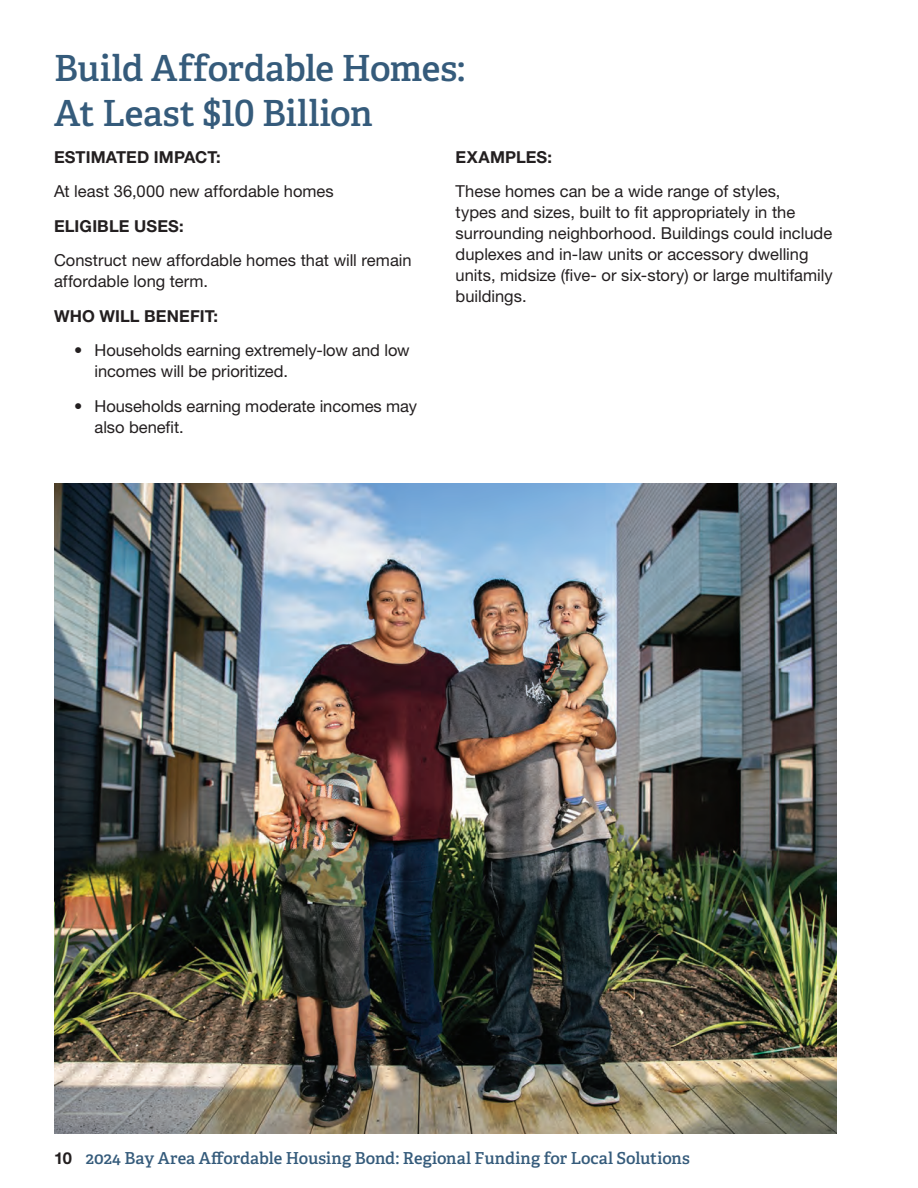
<style>
.page{position:relative;width:918px;height:1188px;background:#fff}
.page>*{position:absolute;margin:0;border:0;box-sizing:border-box;transform-origin:0 0}
.h1_Chapter_Title{font:600 36px/45px "Adelle";letter-spacing:-.015em;color:#355b7b}
.t1{font:16.5px/21px "Helvetica Neue LT Std";color:#231f20}
.t2{font:600 16.5px "Adelle";color:#355b7b}
.h4_Chapter_Divider_CAP_Bold{font:700 16.5px "Helvetica Neue LT Std";letter-spacing:.005em;color:#231f20}
.s1{font-family:"Helvetica Neue LT Std";font-weight:700;color:#231f20}
</style>
<div class="page">
<img style="left:54px;top:484px;width:783px;height:650px">
<h1 class="h1_Chapter_Title" style="left:54px;top:46px;width:413px">Build Affordable Homes:<br>At Least $10 Billion</h1>
<h2 class="h4_Chapter_Divider_CAP_Bold" style="left:54px;top:147px;width:168px">ESTIMATED IMPACT:</h2>
<p class="t1" style="left:54px;top:181px;width:281px">At least 36,000 new affordable homes</p>
<h2 class="h4_Chapter_Divider_CAP_Bold" style="left:54px;top:216px;width:131px">ELIGIBLE USES:</h2>
<p class="t1" style="left:54px;top:250px;width:359px">Construct new affordable homes that will remain affordable long term.</p>
<h2 class="h4_Chapter_Divider_CAP_Bold" style="left:54px;top:306px;width:166px">WHO WILL BENEFIT:</h2>
<p class="t1" style="left:94px;top:340px;width:317px;text-indent:-20px">• Households earning extremely-low and low incomes will be prioritized.</p>
<p class="t1" style="left:94px;top:395px;width:324px;text-indent:-20px">• Households earning moderate incomes may also benefit.</p>
<h2 class="h4_Chapter_Divider_CAP_Bold" style="left:456px;top:147px;width:98px">EXAMPLES:</h2>
<p class="t1" style="left:456px;top:181px;width:379px">These homes can be a wide range of styles,<br>types and sizes, built to fit appropriately in the surrounding neighborhood. Buildings could include duplexes and in-law units or accessory dwelling units, midsize (five- or six-story) or large multifamily buildings.</p>
<p class="t2" style="left:54px;top:1148px;width:637px"><span class="s1">10</span> 2024 Bay Area Affordable Housing Bond: Regional Funding for Local Solutions</p>
</div>
